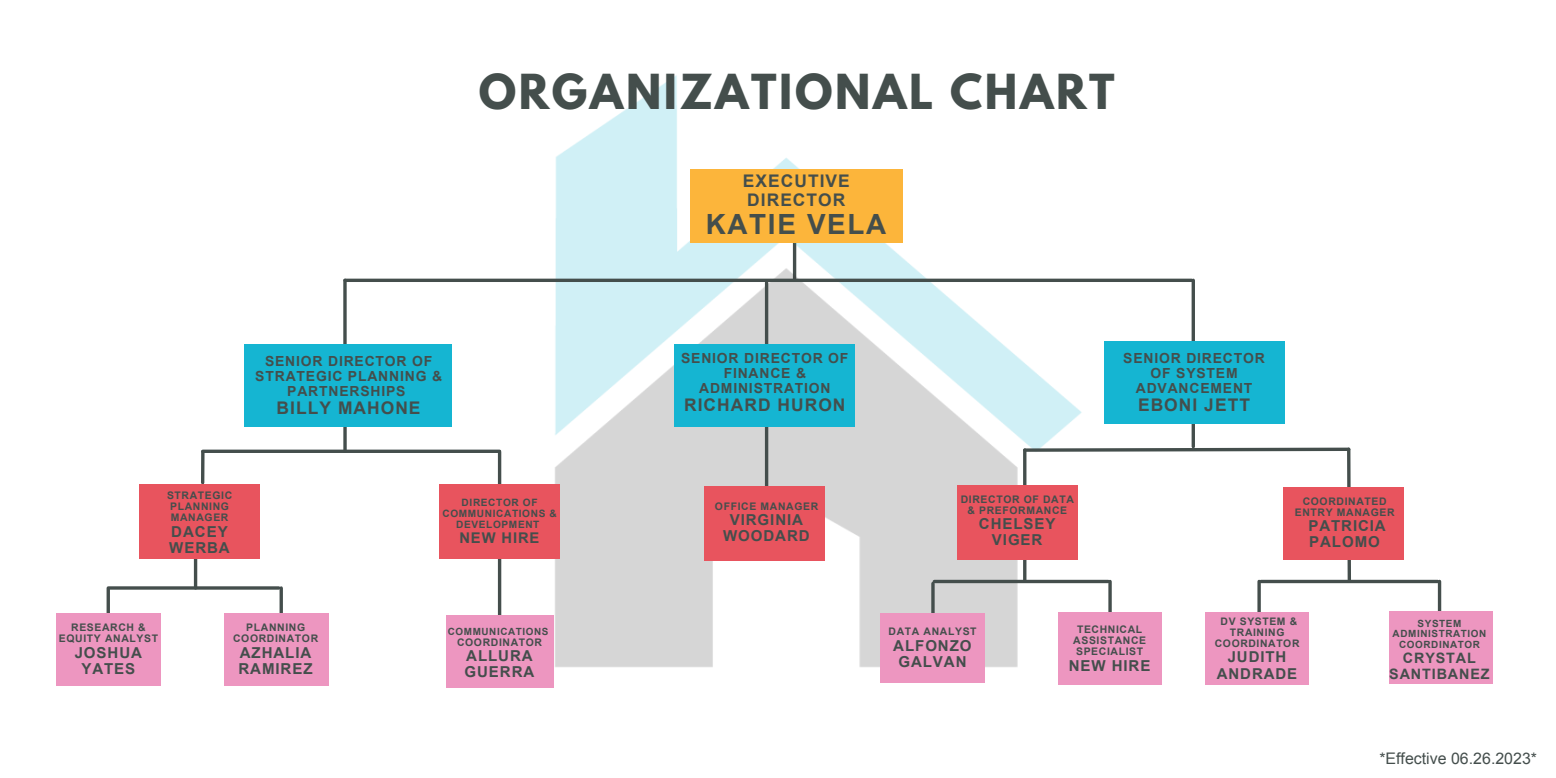
<style>
.page{position:relative;width:1556px;height:778px;background:#fff}
.page>*{position:absolute;margin:0;border:0;box-sizing:border-box;transform-origin:0 0}
.t1{font:700 42.75px "League Spartan";letter-spacing:.06em;color:#444e4c}
.t2{font:700 27.84px "Arial";letter-spacing:.06em;color:#444e4c}
.t3{font:700 17.4px/18.9px "Arial";letter-spacing:.06em;color:#444e4c}
.t4{font:15.93px "Arial";color:#444e4c}
.t5{font:700 15.06px/16.4px "Arial";letter-spacing:.06em;color:#444e4c}
.t6{font:700 15px/16.2px "Arial";letter-spacing:.06em;color:#444e4c;text-align:center}
.t7{font:700 14.76px "Arial";letter-spacing:.06em;color:#444e4c}
.t8{font:700 14.34px/15.5px "Arial";letter-spacing:.06em;color:#444e4c;text-align:center}
.t9{font:700 13.92px/15.1px "Arial";letter-spacing:.06em;color:#444e4c;text-align:center}
.t10{font:700 10.44px/11.2px "Arial";letter-spacing:.06em;color:#444e4c;text-align:center}
.t11{font:700 10.38px/11.2px "Arial";letter-spacing:.06em;color:#444e4c;text-align:center}
.t12{font:700 10.14px/11px "Arial";letter-spacing:.06em;color:#444e4c;text-align:center}
.t13{font:700 9.93px/10.8px "Arial";letter-spacing:.06em;color:#444e4c;text-align:center}
.t14{font:700 9.9px "Arial";letter-spacing:.06em;color:#444e4c}
</style>
<div class="page">
<img style="left:483px;top:75px;width:623px;height:606px">
<svg style="left:345px;top:278px;width:846px;height:4px;background:#5e6867"></svg>
<div style="left:690px;top:169px;width:213px;height:73px;background:#fcb53b"></div>
<hr style="left:765px;top:282px;width:3px;height:81px;background:#444e4c">
<hr style="left:498px;top:452px;width:3px;height:37px;background:#444e4c">
<hr style="left:765px;top:412px;width:3px;height:79px;background:#444e4c">
<div style="left:674px;top:344px;width:181px;height:82px;background:#15b5d2"></div>
<hr style="left:1191px;top:280px;width:3px;height:166px;background:#444e4c">
<svg style="left:1021px;top:446px;width:331px;height:137px"></svg>
<div style="left:1103px;top:341px;width:181px;height:83px;background:#15b5d2"></div>
<hr style="left:343px;top:280px;width:3px;height:85px;background:#444e4c">
<svg style="left:343px;top:426px;width:4px;height:23px"></svg>
<div style="left:244px;top:344px;width:208px;height:82px;background:#15b5d2"></div>
<svg style="left:206px;top:449px;width:293px;height:4px"></svg>
<svg style="left:201px;top:449px;width:5px;height:35px"></svg>
<svg style="left:279px;top:588px;width:4px;height:25px"></svg>
<div style="left:224px;top:613px;width:104px;height:72px;background:#ed96c0"></div>
<div style="left:704px;top:486px;width:121px;height:74px;background:#e8545e"></div>
<hr style="left:1023px;top:450px;width:3px;height:130px;background:#444e4c">
<div style="left:956px;top:485px;width:121px;height:74px;background:#e8545e"></div>
<hr style="left:194px;top:555px;width:3px;height:33px;background:#444e4c">
<div style="left:139px;top:484px;width:121px;height:74px;background:#e8545e"></div>
<hr style="left:1108px;top:581px;width:3px;height:42px;background:#444e4c">
<div style="left:1058px;top:612px;width:103px;height:72px;background:#ed96c0"></div>
<hr style="left:931px;top:583px;width:3px;height:40px;background:#444e4c">
<div style="left:880px;top:612px;width:104px;height:70px;background:#ed96c0"></div>
<div style="left:1282px;top:487px;width:121px;height:73px;background:#e8545e"></div>
<hr style="left:498px;top:548px;width:3px;height:78px;background:#444e4c">
<div style="left:439px;top:484px;width:121px;height:74px;background:#e8545e"></div>
<hr style="left:109px;top:586px;width:170px;height:3px;background:#444e4c">
<hr style="left:107px;top:588px;width:3px;height:28px;background:#444e4c">
<div style="left:56px;top:613px;width:105px;height:72px;background:#ed96c0"></div>
<div style="left:446px;top:615px;width:107px;height:72px;background:#ed96c0"></div>
<hr style="left:934px;top:580px;width:174px;height:3px;background:#444e4c">
<hr style="left:1260px;top:580px;width:177px;height:3px;background:#444e4c">
<hr style="left:1257px;top:581px;width:3px;height:45px;background:#444e4c">
<svg style="left:1437px;top:581px;width:4px;height:30px"></svg>
<div style="left:1205px;top:612px;width:103px;height:72px;background:#ed96c0"></div>
<div style="left:1389px;top:611px;width:103px;height:73px;background:#ed96c0"></div>
<p class="t1" style="left:478px;top:70px;width:637px">ORGANIZATIONAL CHART</p>
<p class="t3" style="left:742px;top:171px;width:108px">EXECUTIVE<br>DIRECTOR</p>
<p class="t2" style="left:705px;top:209px;width:182px">KATIE VELA</p>
<p class="t9" style="left:255px;top:353px;width:188px">SENIOR DIRECTOR OF<br>STRATEGIC PLANNING &amp;<br>PARTNERSHIPS</p>
<p class="t3" style="left:276px;top:399px;width:145px">BILLY MAHONE</p>
<p class="t10" style="left:167px;top:489px;width:67px">STRATEGIC<br>PLANNING<br>MANAGER</p>
<p class="t5" style="left:169px;top:523px;width:62px">DACEY<br>WERBA</p>
<p class="t10" style="left:59px;top:622px;width:101px">RESEARCH &amp;<br>EQUITY ANALYST</p>
<p class="t5" style="left:75px;top:644px;width:69px;text-align:center">JOSHUA<br>YATES</p>
<p class="t10" style="left:233px;top:622px;width:87px">PLANNING<br>COORDINATOR</p>
<p class="t5" style="left:238px;top:644px;width:76px">AZHALIA<br>RAMIREZ</p>
<p class="t12" style="left:442px;top:496px;width:116px">DIRECTOR OF<br>COMMUNICATIONS &amp;<br>DEVELOPMENT</p>
<p class="t7" style="left:459px;top:529px;width:82px">NEW HIRE</p>
<p class="t14" style="left:448px;top:625px;width:102px">COMMUNICATIONS</p>
<p class="t10" style="left:457px;top:636px;width:87px">COORDINATOR</p>
<p class="t5" style="left:464px;top:647px;width:71px;line-height:16.2px">ALLURA<br>GUERRA</p>
<p class="t9" style="left:681px;top:350px;width:169px">SENIOR DIRECTOR OF</p>
<p class="t9" style="left:699px;top:365px;width:133px">FINANCE &amp;<br>ADMINISTRATION</p>
<p class="t3" style="left:684px;top:395px;width:163px">RICHARD HURON</p>
<p class="t10" style="left:715px;top:500px;width:105px">OFFICE MANAGER</p>
<p class="t5" style="left:723px;top:511px;width:88px;text-align:center">VIRGINIA<br>WOODARD</p>
<p class="t10" style="left:960px;top:493px;width:115px">DIRECTOR OF DATA &amp; PREFORMANCE</p>
<p class="t5" style="left:978px;top:516px;width:78px;line-height:16.2px;text-align:center">CHELSEY<br>VIGER</p>
<p class="t9" style="left:1123px;top:350px;width:143px">SENIOR DIRECTOR<br>OF SYSTEM<br>ADVANCEMENT</p>
<p class="t3" style="left:1137px;top:395px;width:113px">EBONI JETT</p>
<p class="t10" style="left:1294px;top:495px;width:101px">COORDINATED<br>ENTRY MANAGER</p>
<p class="t5" style="left:1308px;top:517px;width:79px;line-height:16.2px">PATRICIA<br>PALOMO</p>
<p class="t10" style="left:888px;top:626px;width:90px">DATA ANALYST</p>
<p class="t5" style="left:893px;top:637px;width:80px;text-align:center">ALFONZO<br>GALVAN</p>
<p class="t10" style="left:1073px;top:623px;width:74px">TECHNICAL<br>ASSISTANCE<br>SPECIALIST</p>
<p class="t5" style="left:1068px;top:657px;width:83px">NEW HIRE</p>
<p class="t11" style="left:1214px;top:615px;width:86px">DV SYSTEM &amp;<br>TRAINING<br>COORDINATOR</p>
<p class="t6" style="left:1216px;top:649px;width:82px">JUDITH<br>ANDRADE</p>
<p class="t13" style="left:1392px;top:617px;width:95px">SYSTEM<br>ADMINISTRATION<br>COORDINATOR</p>
<p class="t8" style="left:1389px;top:650px;width:102px">CRYSTAL<br>SANTIBANEZ</p>
<p class="t4" style="left:1379px;top:749px;width:159px">*Effective 06.26.2023*</p>
</div>
